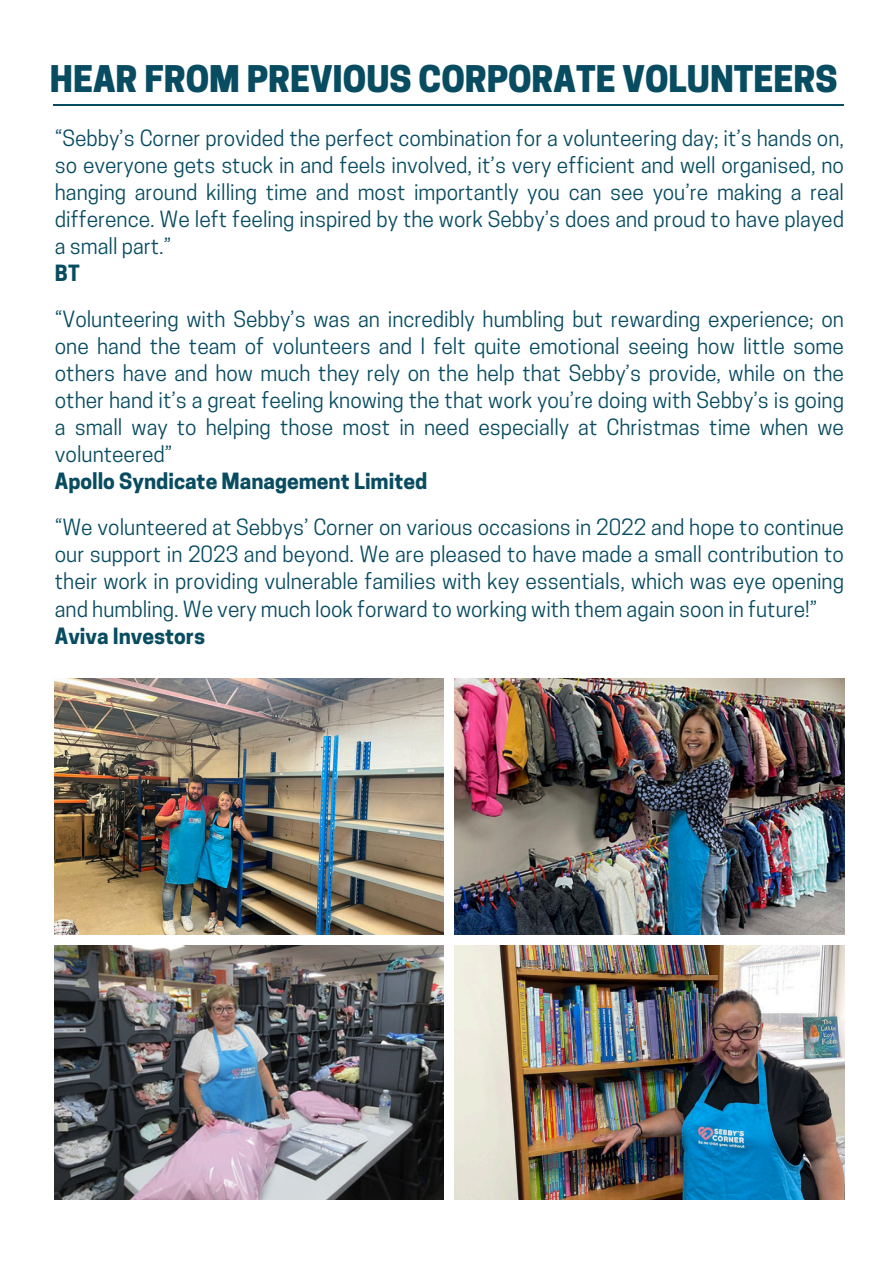
<style>
.page{position:relative;width:894px;height:1264px;background:#fff}
.page>*{position:absolute;margin:0;border:0;box-sizing:border-box;transform-origin:0 0}
.t1{font:800 34.5px "Cooper Hewitt";color:#084c61}
.t2{font:21px/27px "Cooper Hewitt";color:#084c61;text-align:justify}
.t3{font:700 21px "Cooper Hewitt";color:#084c61}
</style>
<div class="page">
<img style="left:55px;top:678px;width:388px;height:256px">
<img style="left:454px;top:678px;width:390px;height:256px">
<img style="left:55px;top:945px;width:388px;height:254px">
<img style="left:454px;top:945px;width:390px;height:254px">
<hr style="left:53px;top:104px;width:790px;height:1px;background:#084c61">
<p class="t1" style="left:50px;top:66px;width:788px">HEAR FROM PREVIOUS CORPORATE VOLUNTEERS</p>
<h1 class="t2" style="left:55px;top:127px;width:790px">“Sebby’s Corner provided the perfect combination for a volunteering day; it’s hands on, so everyone gets stuck in and feels involved, it’s very efficient and well organised, no hanging around killing time and most importantly you can see you’re making a real difference. We left feeling inspired by the work Sebby’s does and proud to have played a small part.”</h1>
<p class="t3" style="left:55px;top:265px;width:26px">BT</p>
<p class="t2" style="left:55px;top:308px;width:790px">“Volunteering with Sebby’s was an incredibly humbling but rewarding experience; on one hand the team of volunteers and I felt quite emotional seeing how little some others have and how much they rely on the help that Sebby’s provide, while on the other hand it’s a great feeling knowing the that work you’re doing with Sebby’s is going a small way to helping those most in need especially at Christmas time when we volunteered”</p>
<p class="t3" style="left:55px;top:473px;width:374px">Apollo Syndicate Management Limited</p>
<p class="t2" style="left:55px;top:516px;width:790px">“We volunteered at Sebbys’ Corner on various occasions in 2022 and hope to continue our support in 2023 and beyond. We are pleased to have made a small contribution to their work in providing vulnerable families with key essentials, which was eye opening and humbling. We very much look forward to working with them again soon in future!”</p>
<p class="t3" style="left:55px;top:627px;width:152px">Aviva Investors</p>
</div>
